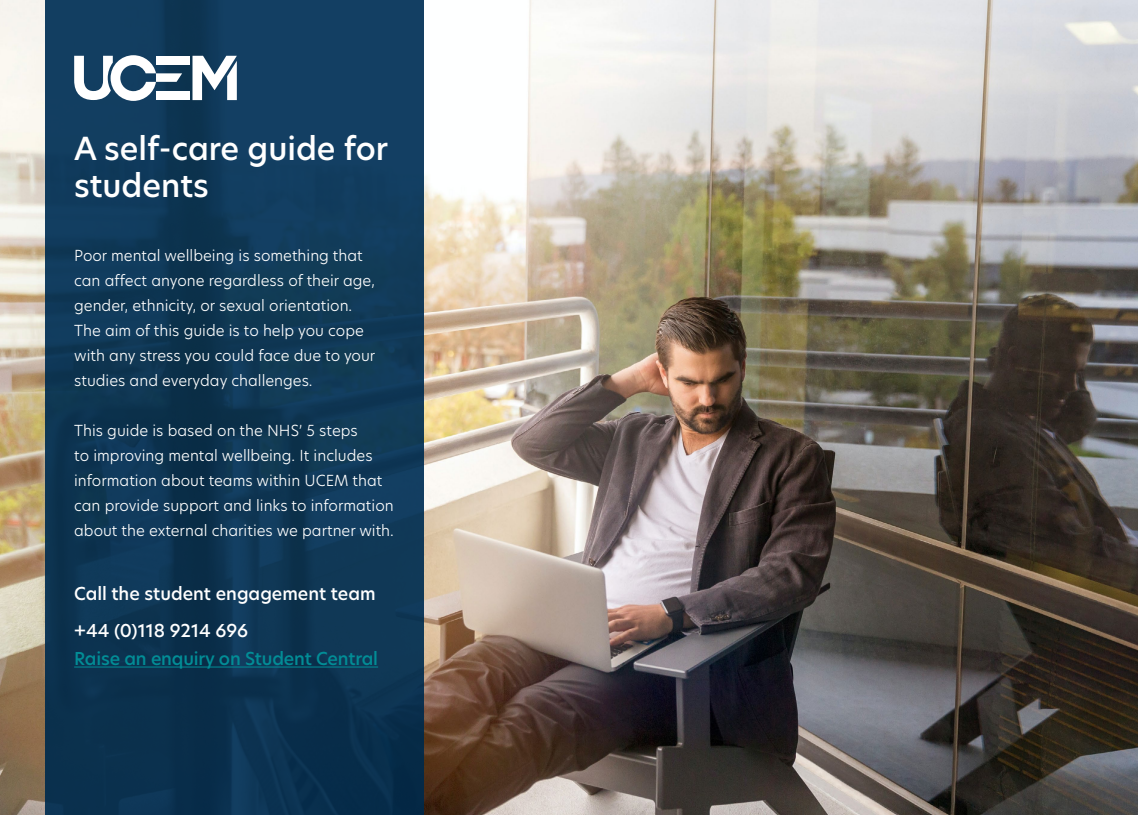
<style>
.page{position:relative;width:1138px;height:815px;background:#fff}
.page>*{position:absolute;margin:0;border:0;box-sizing:border-box;transform-origin:0 0}
.t1{font:500 31.25px/37.5px "Hero New";color:#fff}
.t2{font:500 17.5px "Hero New";color:#fff}
.t3{font:500 17.5px "Hero New";letter-spacing:-.01em;color:#028d96}
.t4{font:300 15px/25px "Hero New";color:#fff}
</style>
<div class="page">
<img style="left:0;top:0;width:1137px;height:815px">
<svg style="left:45px;top:0;width:378px;height:815px;background:#0e3755"></svg>
<svg style="left:192px;top:56px;width:45px;height:44px"></svg>
<div style="left:156px;top:56px;width:33px;height:8px;background:#fff"></div>
<svg style="left:74px;top:55px;width:108px;height:46px"></svg>
<div style="left:156px;top:92px;width:33px;height:8px;background:#fff"></div>
<hr style="left:74px;top:667px;width:304px;height:1px;background:#028d96">
<p class="t1" style="left:74px;top:129px;width:315px">A self-care guide for students</p>
<p class="t4" style="left:74px;top:243px;width:303px">Poor mental wellbeing is something that can affect anyone regardless of their age, gender, ethnicity, or sexual orientation.<br>The aim of this guide is to help you cope with any stress you could face due to your studies and everyday challenges.</p>
<p class="t4" style="left:74px;top:418px;width:321px">This guide is based on the NHS’ 5 steps<br>to improving mental wellbeing. It includes information about teams within UCEM that can provide support and links to information about the external charities we partner with.</p>
<p class="t2" style="left:74px;top:582px;width:303px">Call the student engagement team</p>
<p class="t2" style="left:74px;top:619px;width:175px">+44 (0)118 9214 696</p>
<p class="t3" style="left:74px;top:647px;width:305px">Raise an enquiry on Student Central</p>
</div>
